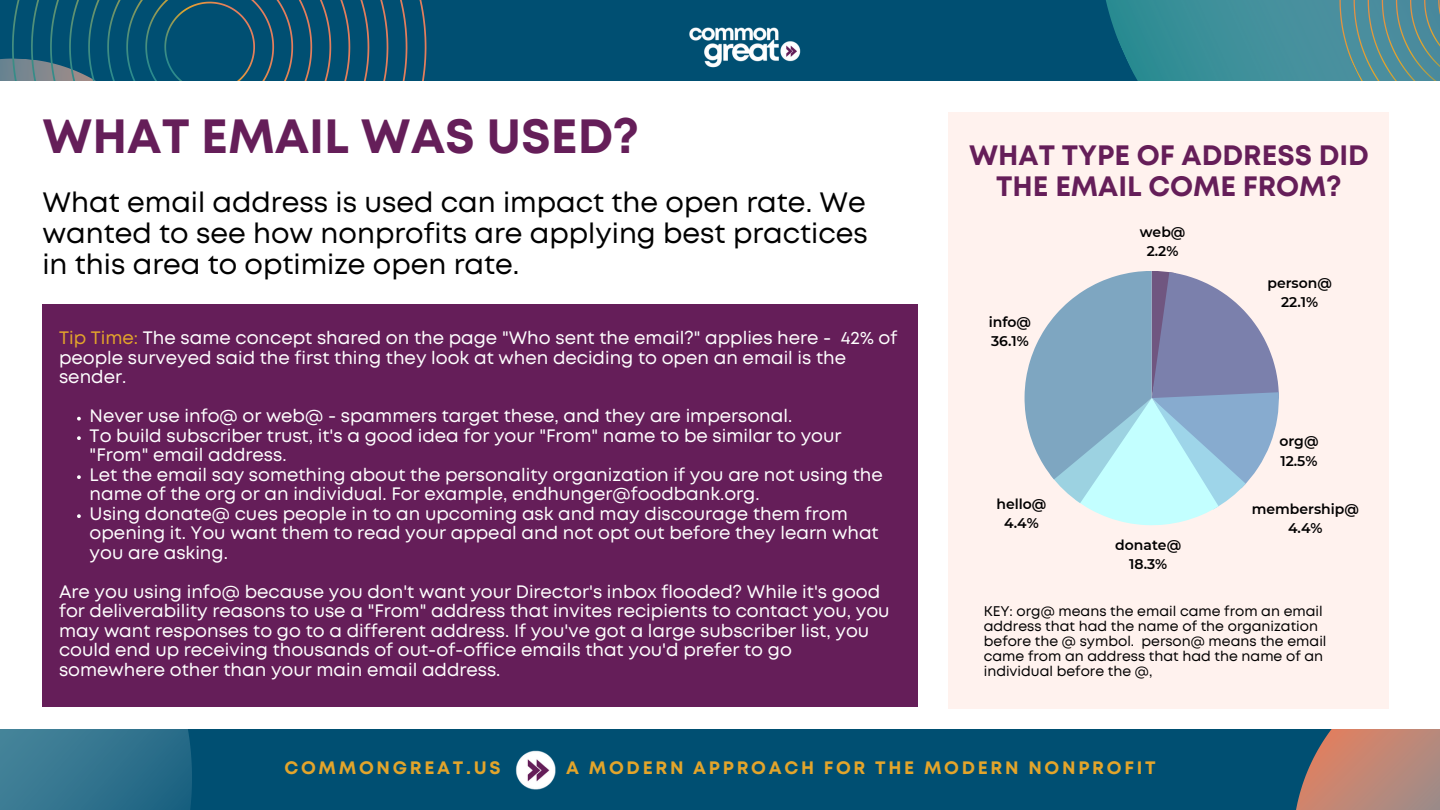
<style>
.page{position:relative;width:1440px;height:810px;background:#004f72}
.page>*{position:absolute;margin:0;border:0;box-sizing:border-box;transform-origin:0 0}
.t1{font:700 104px "Mont";color:#fff}
.t2{font:700 48px "Mont";color:#651e59}
.t3{font:28px/30.8px "Mont";color:#000;text-align:justify}
.t4{font:700 28px/30.8px "Mont";color:#651e59;text-align:center}
.t5{font:18px/19.5px "Mont";color:#fff}
.t6{font:700 18px "Mont";letter-spacing:.15em;color:#e3a52b}
.t7{font:14px/15px "Mont";color:#000}
.t8{font:600 14px/19.5px "Montserrat";color:#000;text-align:center}
.s1{color:#e3a52b}
</style>
<div class="page">
<svg style="left:1106px;top:0;width:179px;height:81px;background:#348995"></svg>
<svg style="left:0;top:0;width:427px;height:81px"></svg>
<img style="left:689px;top:27px;width:112px;height:41px">
<img style="left:515px;top:750px;width:41px;height:40px">
<svg style="left:1285px;top:0;width:155px;height:81px;background:#518e97"></svg>
<svg style="left:1296px;top:729px;width:144px;height:81px;background:#ad8174"></svg>
<svg style="left:0;top:729px;width:192px;height:81px;background:#31738d"></svg>
<div style="left:0;top:81px;width:1440px;height:648px;background:#fff"></div>
<div style="left:948px;top:112px;width:440px;height:596px;background:#fff2ee"></div>
<div style="left:42px;top:304px;width:876px;height:402px;background:#651e59"></div>
<svg style="left:77px;top:417px;width:4px;height:4px"></svg>
<svg style="left:77px;top:436px;width:4px;height:4px"></svg>
<svg style="left:77px;top:475px;width:4px;height:4px"></svg>
<svg style="left:77px;top:514px;width:4px;height:4px"></svg>
<svg style="left:1025px;top:271px;width:254px;height:254px"></svg>
<h2 class="t2" style="left:42px;top:118px;width:598px">WHAT EMAIL WAS USED?</h2>
<h3 class="t3" style="left:42px;top:189px;width:827px">What email address is used can impact the open rate. We wanted to see how nonprofits are applying best practices in this area to optimize open rate.</h3>
<p class="t5" style="left:59px;top:329px;width:840px"><span class="s1">Tip Time:</span> The same concept shared on the page "Who sent the email?" applies here - 42% of people surveyed said the first thing they look at when deciding to open an email is the sender.</p>
<h3 class="t4" style="left:969px;top:142px;width:401px">WHAT TYPE OF ADDRESS DID<br>THE EMAIL COME FROM?</h3>
<p class="t8" style="left:989px;top:312px;width:44px;text-align:left">info@<br>36.1%</p>
<p class="t8" style="left:1140px;top:222px;width:47px">web@<br>2.2%</p>
<p class="t8" style="left:1267px;top:273px;width:66px">person@<br>22.1%</p>
<h1 class="t1" style="left:330px;top:389px;width:781px">PRESENTED BY:</h1>
<p class="t5" style="left:90px;top:407px;width:795px">Never use info@ or web@ - spammers target these, and they are impersonal.<br>To build subscriber trust, it's a good idea for your "From" name to be similar to your "From" email address.<br>Let the email say something about the personality organization if you are not using the name of the org or an individual. For example, endhunger@foodbank.org.<br>Using donate@ cues people in to an upcoming ask and may discourage them from opening it. You want them to read your appeal and not opt out before they learn what you are asking.</p>
<p class="t8" style="left:997px;top:494px;width:51px">hello@<br>4.4%</p>
<p class="t8" style="left:1115px;top:535px;width:67px">donate@<br>18.3%</p>
<p class="t8" style="left:1279px;top:431px;width:41px;text-align:left">org@<br>12.5%</p>
<p class="t8" style="left:1252px;top:499px;width:109px">membership@<br>4.4%</p>
<p class="t5" style="left:59px;top:583px;width:832px">Are you using info@ because you don't want your Director's inbox flooded? While it's good for deliverability reasons to use a "From" address that invites recipients to contact you, you may want responses to go to a different address. If you've got a large subscriber list, you could end up receiving thousands of out-of-office emails that you'd prefer to go somewhere other than your main email address.</p>
<p class="t7" style="left:984px;top:604px;width:344px">KEY: org@ means the email came from an email address that had the name of the organization before the @ symbol. person@ means the email came from an address that had the name of an individual before the @,</p>
<p class="t6" style="left:284px;top:761px;width:218px">COMMONGREAT.US</p>
<p class="t6" style="left:566px;top:761px;width:591px">A MODERN APPROACH FOR THE MODERN NONPROFIT</p>
</div>
